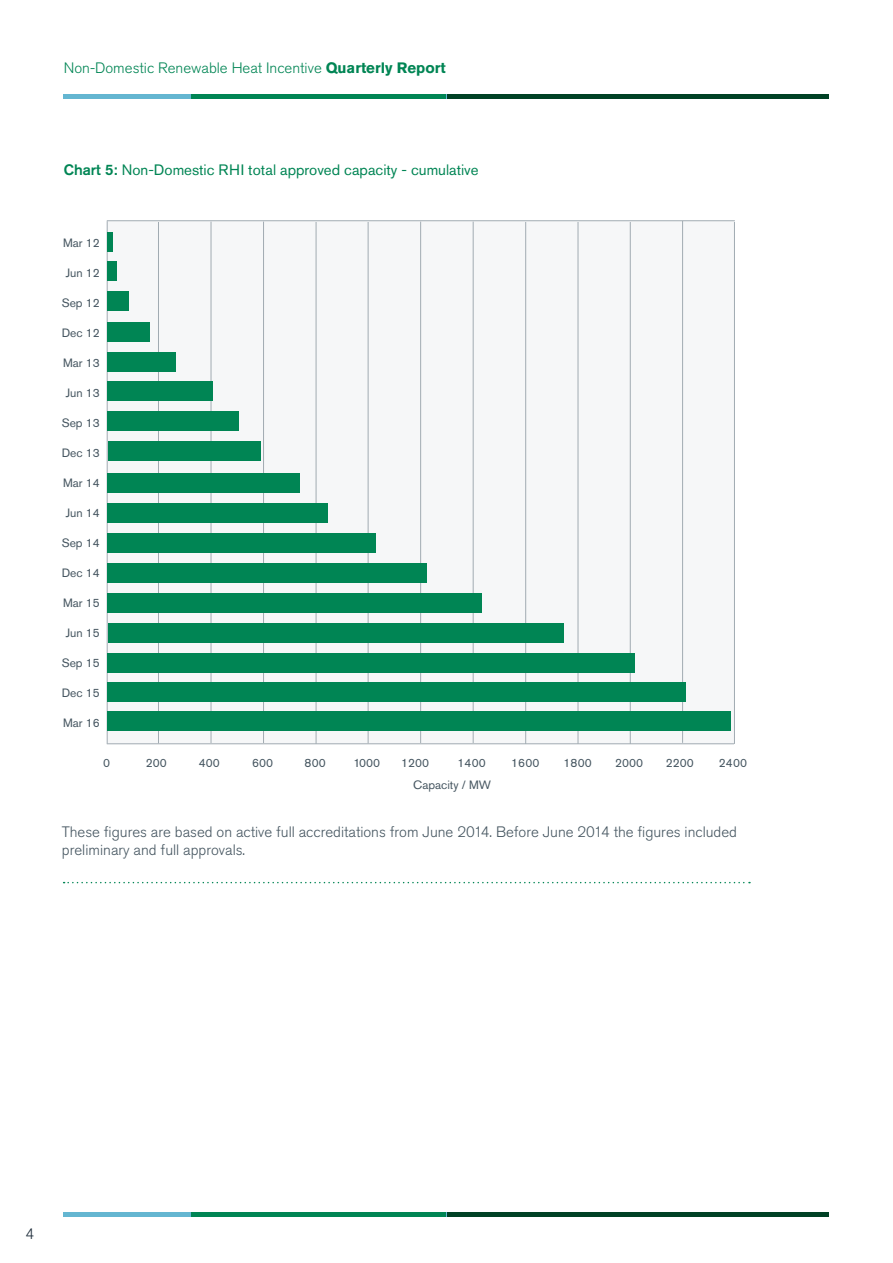
<style>
.page{position:relative;width:893px;height:1263px;background:#fff}
.page>*{position:absolute;margin:0;border:0;box-sizing:border-box;transform-origin:0 0}
.t1{font:300 15px/18px "Akzidenz Grotesk Pro";color:#455560}
.t2{font:15px "Akzidenz Grotesk Pro";color:#008554}
.t3{font:300 15px "Akzidenz Grotesk Pro";color:#008554}
.t4{font:300 15px "Akzidenz Grotesk Pro";color:#1c2b39}
.t5{font:12px "Akzidenz Grotesk Pro";color:#455560}
.s1{font-weight:700}
.s2{font-weight:500}
</style>
<div class="page">
<div style="left:64px;top:94px;width:765px;height:5px;background:#64b6d1"></div>
<div style="left:447px;top:94px;width:382px;height:5px;background:#004125"></div>
<div style="left:192px;top:94px;width:254px;height:5px;background:#008554"></div>
<hr style="left:64px;top:1212px;width:765px;height:4px;background:#64b6d1">
<hr style="left:447px;top:1212px;width:382px;height:4px;background:#004125">
<hr style="left:192px;top:1212px;width:254px;height:4px;background:#008554">
<div style="left:108px;top:221px;width:627px;height:522px;background:#f6f7f8"></div>
<hr style="left:316px;top:222px;width:1px;height:522px;background:#a1abb2">
<hr style="left:525px;top:222px;width:1px;height:522px;background:#a1abb2">
<hr style="left:630px;top:222px;width:1px;height:522px;background:#a1abb2">
<hr style="left:578px;top:222px;width:1px;height:522px;background:#a1abb2">
<hr style="left:682px;top:221px;width:1px;height:522px;background:#a1abb2">
<hr style="left:158px;top:222px;width:1px;height:521px;background:#a1abb2">
<hr style="left:368px;top:222px;width:1px;height:521px;background:#a1abb2">
<hr style="left:107px;top:221px;width:1px;height:523px;background:#a1abb2">
<hr style="left:211px;top:222px;width:1px;height:521px;background:#a1abb2">
<hr style="left:420px;top:222px;width:1px;height:521px;background:#a1abb2">
<hr style="left:263px;top:222px;width:1px;height:521px;background:#a1abb2">
<hr style="left:473px;top:222px;width:1px;height:521px;background:#a1abb2">
<hr style="left:107px;top:743px;width:627px;height:1px;background:#a1abb2">
<div style="left:108px;top:232px;width:5px;height:19px;background:#008554"></div>
<div style="left:108px;top:262px;width:9px;height:19px;background:#008554"></div>
<div style="left:108px;top:291px;width:21px;height:20px;background:#008554"></div>
<div style="left:108px;top:322px;width:42px;height:19px;background:#008554"></div>
<div style="left:108px;top:352px;width:68px;height:19px;background:#008554"></div>
<div style="left:108px;top:382px;width:105px;height:19px;background:#008554"></div>
<div style="left:108px;top:412px;width:131px;height:19px;background:#008554"></div>
<div style="left:108px;top:441px;width:153px;height:19px;background:#008554"></div>
<div style="left:108px;top:473px;width:192px;height:19px;background:#008554"></div>
<div style="left:108px;top:503px;width:220px;height:19px;background:#008554"></div>
<div style="left:108px;top:534px;width:268px;height:19px;background:#008554"></div>
<div style="left:108px;top:564px;width:319px;height:19px;background:#008554"></div>
<div style="left:108px;top:593px;width:374px;height:19px;background:#008554"></div>
<div style="left:108px;top:623px;width:455px;height:19px;background:#008554"></div>
<div style="left:108px;top:653px;width:527px;height:19px;background:#008554"></div>
<hr style="left:107px;top:220px;width:628px;height:1px;background:#a1abb2">
<svg style="left:64px;top:882px;width:686px;height:1px"></svg>
<hr style="left:734px;top:222px;width:1px;height:522px;background:#a1abb2">
<div style="left:108px;top:682px;width:578px;height:19px;background:#008554"></div>
<div style="left:108px;top:712px;width:623px;height:19px;background:#008554"></div>
<p class="t3" style="left:64px;top:58px;width:383px">Non-Domestic Renewable Heat Incentive <span class="s1">Quarterly Report</span></p>
<p class="t2" style="left:64px;top:160px;width:416px"><span class="s2">Chart 5:</span> Non-Domestic RHI total approved capacity - cumulative</p>
<p class="t5" style="left:63px;top:235px;width:38px">Mar 12</p>
<p class="t5" style="left:66px;top:265px;width:36px">Jun 12</p>
<p class="t5" style="left:62px;top:295px;width:40px">Sep 12</p>
<p class="t5" style="left:62px;top:325px;width:40px">Dec 12</p>
<p class="t5" style="left:63px;top:355px;width:38px">Mar 13</p>
<p class="t5" style="left:66px;top:385px;width:36px">Jun 13</p>
<p class="t5" style="left:62px;top:415px;width:40px">Sep 13</p>
<p class="t5" style="left:62px;top:445px;width:40px">Dec 13</p>
<p class="t5" style="left:63px;top:475px;width:38px">Mar 14</p>
<p class="t5" style="left:66px;top:505px;width:36px">Jun 14</p>
<p class="t5" style="left:62px;top:535px;width:40px">Sep 14</p>
<p class="t5" style="left:62px;top:565px;width:40px">Dec 14</p>
<p class="t5" style="left:63px;top:595px;width:38px">Mar 15</p>
<p class="t5" style="left:66px;top:625px;width:36px">Jun 15</p>
<p class="t5" style="left:62px;top:655px;width:40px">Sep 15</p>
<p class="t5" style="left:62px;top:685px;width:40px">Dec 15</p>
<p class="t5" style="left:63px;top:715px;width:38px">Mar 16</p>
<p class="t5" style="left:103px;top:755px;width:8px">0</p>
<p class="t5" style="left:146px;top:755px;width:22px">200</p>
<p class="t5" style="left:199px;top:755px;width:23px">400</p>
<p class="t5" style="left:252px;top:755px;width:23px">600</p>
<p class="t5" style="left:305px;top:755px;width:23px">800</p>
<p class="t5" style="left:353px;top:755px;width:28px">1000</p>
<p class="t5" style="left:401px;top:755px;width:29px">1200</p>
<p class="t5" style="left:458px;top:755px;width:30px">1400</p>
<p class="t5" style="left:511px;top:755px;width:30px">1600</p>
<p class="t5" style="left:563px;top:755px;width:30px">1800</p>
<p class="t5" style="left:615px;top:755px;width:29px">2000</p>
<p class="t5" style="left:666px;top:755px;width:29px">2200</p>
<p class="t5" style="left:413px;top:777px;width:79px">Capacity / MW</p>
<p class="t5" style="left:719px;top:755px;width:30px">2400</p>
<p class="t1" style="left:62px;top:822px;width:677px">These figures are based on active full accreditations from June 2014. Before June 2014 the figures included preliminary and full approvals.</p>
<p class="t4" style="left:26px;top:1224px;width:10px">4</p>
</div>
